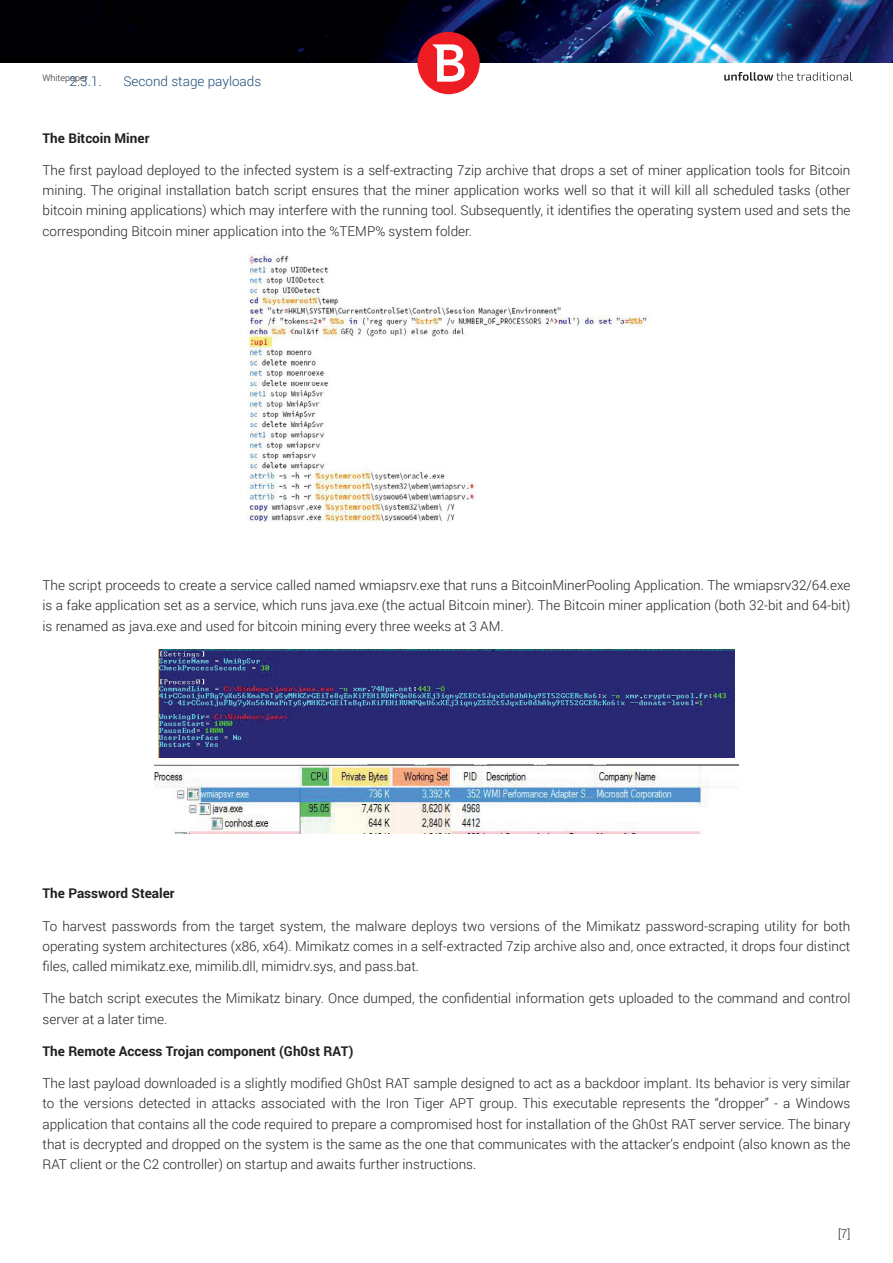
<style>
.page{position:relative;width:893px;height:1263px;background:#fff}
.page>*{position:absolute;margin:0;border:0;box-sizing:border-box;transform-origin:0 0}
.t1{font:300 13.5px/20.2px "Roboto";color:#231f20;text-align:justify}
.t2{font:700 13.5px "Roboto";color:#231f20}
.t3{font:300 13.5px "Roboto";color:#1c4c78}
.t4{font:300 12px "Roboto";color:#231f20}
.t5{font:300 9px "Roboto";color:#231f20}
</style>
<div class="page">
<img style="left:0;top:0;width:893px;height:62px">
<div style="left:417px;top:32px;width:63px;height:62px;background:#ee1d23;border-radius:50%"></div>
<svg style="left:433px;top:44px;width:32px;height:38px"></svg>
<svg style="left:724px;top:72px;width:128px;height:9px"></svg>
<img style="left:248px;top:254px;width:399px;height:268px">
<img style="left:159px;top:649px;width:575px;height:109px">
<img style="left:154px;top:764px;width:585px;height:70px">
<p class="t5" style="left:43px;top:71px;width:47px">Whitepaper</p>
<p class="t3" style="left:70px;top:72px;width:34px">2.3.1.</p>
<p class="t3" style="left:124px;top:72px;width:139px">Second stage payloads</p>
<p class="t2" style="left:43px;top:128px;width:108px">The Bitcoin Miner</p>
<p class="t1" style="left:43px;top:160px;width:809px">The first payload deployed to the infected system is a self-extracting 7zip archive that drops a set of miner application tools for Bitcoin mining. The original installation batch script ensures that the miner application works well so that it will kill all scheduled tasks (other bitcoin mining applications) which may interfere with the running tool. Subsequently, it identifies the operating system used and sets the corresponding Bitcoin miner application into the %TEMP% system folder.</p>
<p class="t1" style="left:43px;top:575px;width:809px">The script proceeds to create a service called named wmiapsrv.exe that runs a BitcoinMinerPooling Application. The wmiapsrv32/64.exe is a fake application set as a service, which runs java. exe (the actual Bitcoin miner). The Bitcoin miner application (both 32-bit and 64-bit) is renamed as java.exe and used for bitcoin mining every three weeks at 3 AM.</p>
<p class="t2" style="left:43px;top:884px;width:134px">The Password Stealer</p>
<p class="t1" style="left:43px;top:915px;width:809px">To harvest passwords from the target system, the malware deploys two versions of the Mimikatz password-scraping utility for both operating system architectures (x86, x64). Mimikatz comes in a self-extracted 7zip archive also and, once extracted, it drops four distinct files, called mimikatz.exe, mimilib.dll, mimidrv.sys, and pass.bat.</p>
<p class="t1" style="left:43px;top:988px;width:809px">The batch script executes the Mimikatz binary. Once dumped, the confidential information gets uploaded to the command and control server at a later time.</p>
<p class="t2" style="left:43px;top:1041px;width:312px">The Remote Access Trojan component (Gh0st RAT)</p>
<p class="t1" style="left:43px;top:1073px;width:809px">The last payload downloaded is a slightly modified Gh0st RAT sample designed to act as a backdoor implant. Its behavior is very similar to the versions detected in attacks associated with the Iron Tiger APT group. This executable represents the “dropper” - a Windows application that contains all the code required to prepare a compromised host for installation of the Gh0st RAT server service. The binary that is decrypted and dropped on the system is the same as the one that communicates with the attacker’s endpoint (also known as the RAT client or the C2 controller) on startup and awaits further instructions.</p>
<p class="t4" style="left:838px;top:1225px;width:14px">[7]</p>
</div>
